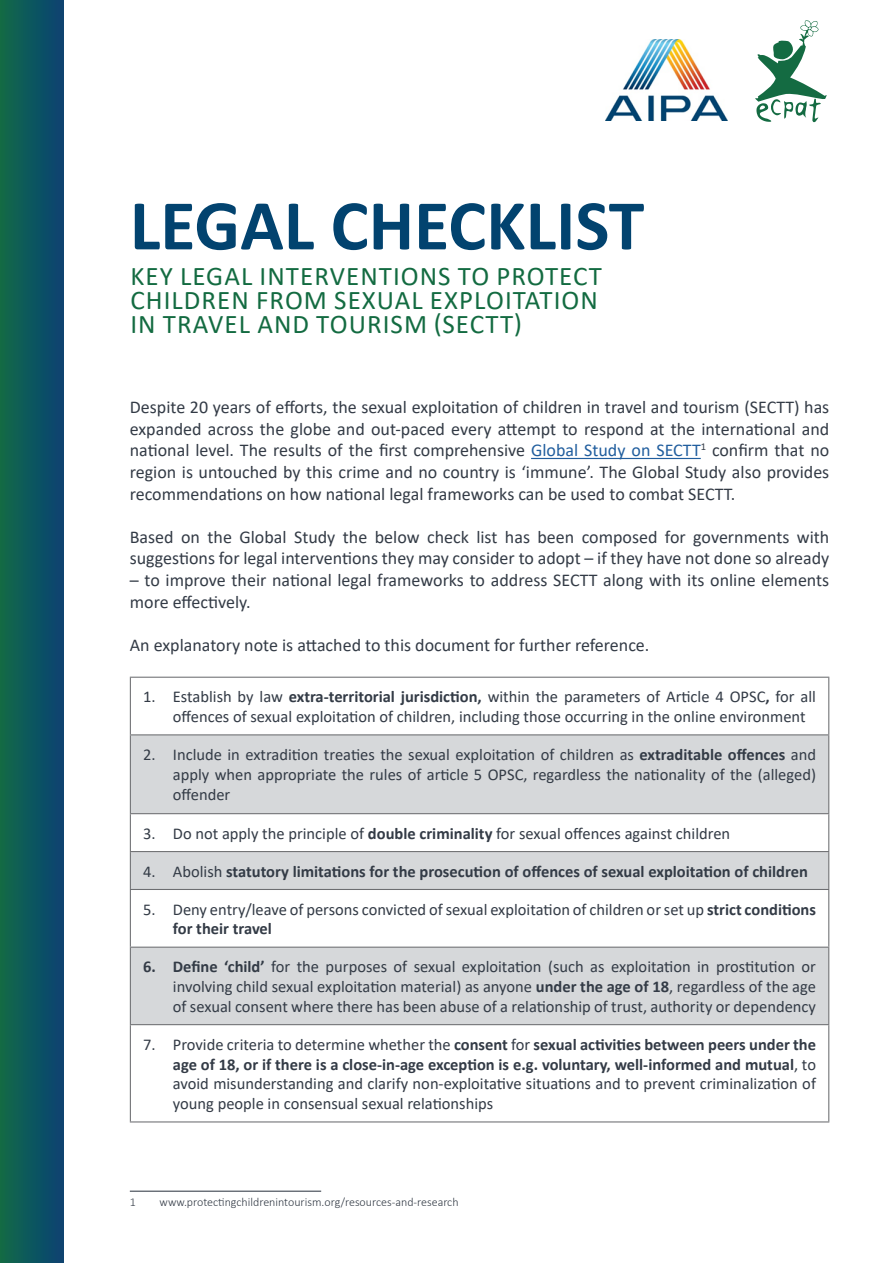
<style>
.page{position:relative;width:893px;height:1263px;background:#fff}
.page>*{position:absolute;margin:0;border:0;box-sizing:border-box;transform-origin:0 0}
.t1{font:700 72px "Calibri";color:#02436f}
.List_Paragraph{font:27px/24px "Calibri";letter-spacing:.04em;color:#136b41}
.t2{font:18px/21.6px "Calibri";color:#333b46}
.t3{font:16.5px/19.8px "Calibri";color:#333b46;text-align:justify}
.t4{font:700 16.5px "Calibri";color:#333b46}
.t5{font:300 12px "Calibri";color:#333b46}
.s1{color:#215e9e}
.s2{font-weight:700}
.s3{font-weight:400}
</style>
<div class="page">
<hr style="left:531px;top:458px;width:170px;height:1px;background:#215e9e">
<svg style="left:131px;top:735px;width:697px;height:289px;fill:#d6d8da"></svg>
<hr style="left:130px;top:677px;width:699px;height:1px;background:#6d6e71">
<hr style="left:130px;top:678px;width:1px;height:56px;background:#6d6e71">
<hr style="left:828px;top:678px;width:1px;height:56px;background:#6d6e71">
<hr style="left:130px;top:734px;width:699px;height:1px;background:#6d6e71">
<hr style="left:130px;top:735px;width:1px;height:78px;background:#6d6e71">
<hr style="left:828px;top:735px;width:1px;height:78px;background:#6d6e71">
<hr style="left:130px;top:813px;width:699px;height:1px;background:#6d6e71">
<hr style="left:130px;top:814px;width:1px;height:37px;background:#6d6e71">
<hr style="left:828px;top:814px;width:1px;height:37px;background:#6d6e71">
<hr style="left:130px;top:890px;width:1px;height:57px;background:#6d6e71">
<hr style="left:828px;top:890px;width:1px;height:57px;background:#6d6e71">
<hr style="left:130px;top:1025px;width:1px;height:96px;background:#6d6e71">
<hr style="left:828px;top:1025px;width:1px;height:96px;background:#6d6e71">
<hr style="left:130px;top:851px;width:699px;height:1px;background:#6d6e71">
<hr style="left:130px;top:852px;width:1px;height:37px;background:#6d6e71">
<hr style="left:828px;top:852px;width:1px;height:37px;background:#6d6e71">
<hr style="left:130px;top:889px;width:699px;height:1px;background:#6d6e71">
<hr style="left:130px;top:947px;width:699px;height:1px;background:#6d6e71">
<hr style="left:130px;top:948px;width:1px;height:76px;background:#6d6e71">
<hr style="left:828px;top:948px;width:1px;height:76px;background:#6d6e71">
<hr style="left:130px;top:1024px;width:699px;height:1px;background:#6d6e71">
<hr style="left:130px;top:1121px;width:699px;height:1px;background:#6d6e71">
<hr style="left:130px;top:1191px;width:191px;height:1px;background:#333b46">
<img style="left:605px;top:40px;width:123px;height:80px">
<svg style="left:755px;top:20px;width:72px;height:102px"></svg>
<div style="left:0;top:0;width:64px;height:1263px;background:linear-gradient(to right,#116b47,#0b4273)"></div>
<p class="t1" style="left:130px;top:175px;width:516px">LEGAL CHECKLIST</p>
<p class="List_Paragraph" style="left:130px;top:264px;width:473px">KEY LEGAL INTERVENTIONS TO PROTECT<br>CHILDREN FROM SEXUAL EXPLOITATION<br>IN TRAVEL AND TOURISM (SECTT)</p>
<p class="t2" style="left:130px;top:396px;width:701px;text-align:justify">Despite 20 years of efforts, the sexual exploitation of children in travel and tourism (SECTT) has expanded across the globe and out-paced every attempt to respond at the international and national level. The results of the first comprehensive <span class="s1">Global Study on SECTT</span><sup>1</sup> confirm that no region is untouched by this crime and no country is ‘immune’. The Global Study also provides recommendations on how national legal frameworks can be used to combat SECTT.</p>
<p class="t2" style="left:130px;top:526px;width:701px">Based on the Global Study the below check list has been composed for governments with suggestions for legal interventions they may consider to adopt – if they have not done so already</p>
<p class="t2" style="left:130px;top:569px;width:701px">– to improve their national legal frameworks to address SECTT along with its online elements more effectively.</p>
<p class="t2" style="left:130px;top:634px;width:521px">An explanatory note is attached to this document for further reference.</p>
<p class="t3" style="left:173px;top:686px;width:645px;text-indent:-30px">1. Establish by law <span class="s2">extra-territorial jurisdiction,</span> within the parameters of Article 4 OPSC<span class="s2">,</span> for all offences of sexual exploitation of children, including those occurring in the online environment</p>
<p class="t3" style="left:173px;top:744px;width:645px;text-indent:-30px">2. Include in extradition treaties the sexual exploitation of children as <span class="s2">extraditable offences</span> and apply when appropriate the rules of article 5 OPSC, regardless the nationality of the (alleged) offender</p>
<p class="t3" style="left:143px;top:823px;width:589px">3. Do not apply the principle of <span class="s2">double criminality</span> for sexual offences against children</p>
<p class="t4" style="left:143px;top:859px;width:666px"><span class="s3">4. Abolish</span> statutory limitations for the prosecution of offences of sexual exploitation of children</p>
<p class="t3" style="left:173px;top:899px;width:645px;text-indent:-30px">5. Deny entry/leave of persons convicted of sexual exploitation of children or set up <span class="s2">strict conditions for their travel</span></p>
<p class="t3" style="left:173px;top:956px;width:645px;text-indent:-30px"><span class="s2">6. Define ‘child’</span> for the purposes of sexual exploitation (such as exploitation in prostitution or involving child sexual exploitation material) as anyone <span class="s2">under the age of 18</span>, regardless of the age of sexual consent where there has been abuse of a relationship of trust, authority or dependency</p>
<p class="t3" style="left:173px;top:1034px;width:645px;text-indent:-30px">7. Provide criteria to determine whether the <span class="s2">consent</span> for <span class="s2">sexual activities between peers under the age of 18, or if there is a close-in-age exception is e.g. voluntary, well-informed and mutual</span>, to avoid misunderstanding and clarify non-exploitative situations and to prevent criminalization of young people in consensual sexual relationships</p>
<p class="t5" style="left:130px;top:1194px;width:8px">1</p>
<p class="t5" style="left:160px;top:1194px;width:301px">www.protectingchildrenintourism.org/resources-and-research</p>
</div>
